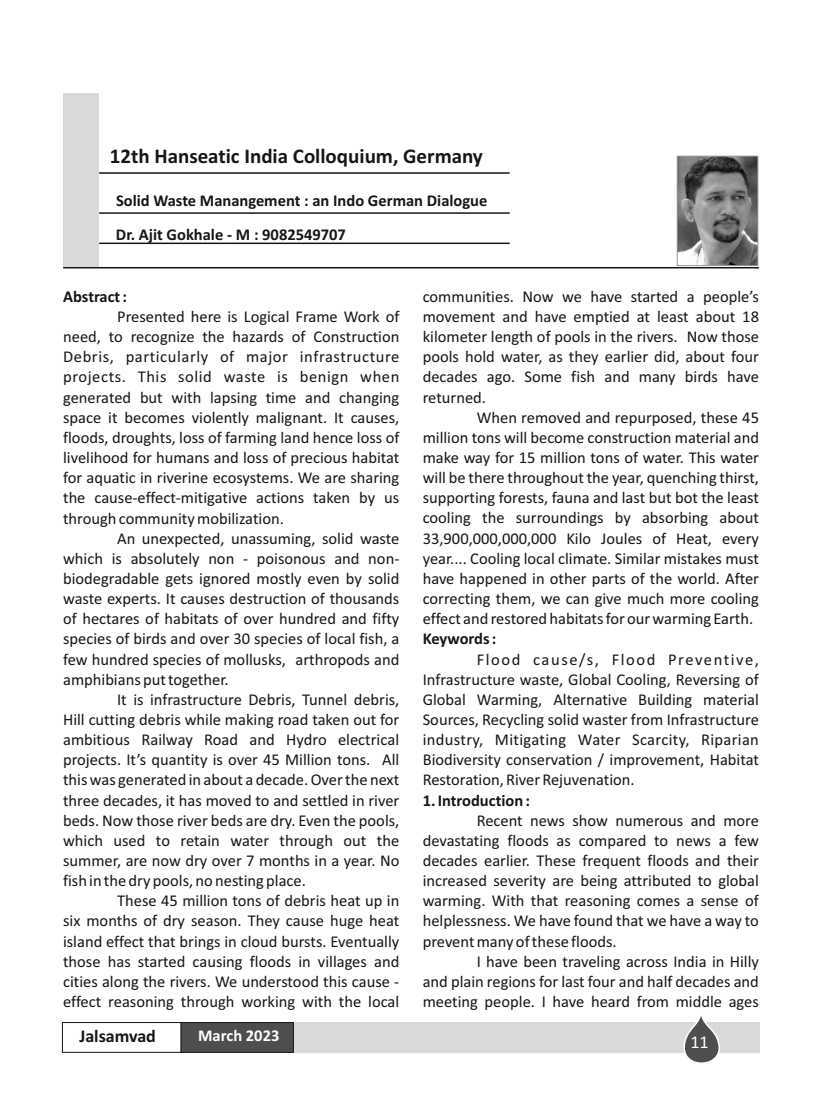
<style>
.page{position:relative;width:834px;height:1102px;background:#fff}
.page>*{position:absolute;margin:0;border:0;box-sizing:border-box;transform-origin:0 0}
.t1{font:700 21px "Calibri";color:#151616}
.t2{font:700 18px "Calibri";color:#151616}
.t3{font:18px "Calibri";color:#fff}
.t4{font:16.5px/20.1px "Calibri";color:#151616;text-align:justify}
.t5{font:700 16.5px/33.6px "Calibri";color:#151616}
.t6{font:700 16.5px "Calibri";color:#fff}
</style>
<div class="page">
<div style="left:62px;top:1022px;width:119px;height:30px;background:#fff;border:1px solid #151616"></div>
<div style="left:181px;top:1022px;width:579px;height:31px;background:#d9d9da"></div>
<svg style="left:683px;top:1016px;width:37px;height:47px"></svg>
<div style="left:181px;top:1022px;width:113px;height:30px;background:#4e4e4d;border:1px solid #151616"></div>
<hr style="left:63px;top:267px;width:696px;height:1px;background:#151616">
<div style="left:63px;top:93px;width:36px;height:173px;background:#d9d9da"></div>
<hr style="left:99px;top:172px;width:410px;height:2px;background:#151616">
<hr style="left:99px;top:242px;width:411px;height:2px;background:#151616">
<hr style="left:99px;top:212px;width:411px;height:2px;background:#151616">
<img style="left:679px;top:158px;width:77px;height:106px">
<div style="left:677px;top:156px;width:81px;height:110px;border:1px solid #989899"></div>
<p class="t1" style="left:110px;top:147px;width:374px">12th Hanseatic India Colloquium, Germany</p>
<p class="t5" style="left:116px;top:185px;width:373px">Solid Waste Manangement : an Indo German Dialogue<br>Dr. Ajit Gokhale - M : 9082549707</p>
<p class="t5" style="left:63px;top:281px;width:65px">Abstract :</p>
<p class="t4" style="left:63px;top:308px;width:338px;text-indent:54px">Presented here is Logical Frame Work of need, to recognize the hazards of Construction Debris, particularly of major infrastructure projects. This solid waste is benign when generated but with lapsing time and changing space it becomes violently malignant. It causes, floods, droughts, loss of farming land hence loss of livelihood for humans and loss of precious habitat for aquatic in riverine ecosystems. We are sharing the cause-effect-mitigative actions taken by us through community mobilization.</p>
<p class="t4" style="left:63px;top:529px;width:338px;text-indent:54px">An unexpected, unassuming, solid waste which is absolutely non - poisonous and non&shy;biodegradable gets ignored mostly even by solid waste experts. It causes destruction of thousands of hectares of habitats of over hundred and fifty species of birds and over 30 species of local fish, a few hundred species of mollusks, arthropods and amphibians put together.</p>
<p class="t4" style="left:63px;top:690px;width:338px;text-indent:54px">It is infrastructure Debris, Tunnel debris, Hill cutting debris while making road taken out for ambitious Railway Road and Hydro electrical projects. It’s quantity is over 45 Million tons. All this was generated in about a decade. Over the next three decades, it has moved to and settled in river beds. Now those river beds are dry. Even the pools, which used to retain water through out the summer, are now dry over 7 months in a year. No fish in the dry pools, no nesting place.</p>
<p class="t4" style="left:63px;top:892px;width:338px;text-indent:54px">These 45 million tons of debris heat up in six months of dry season. They cause huge heat island effect that brings in cloud bursts. Eventually those has started causing floods in villages and cities along the rivers. We understood this cause - effect reasoning through working with the local</p>
<p class="t2" style="left:79px;top:1028px;width:78px">Jalsamvad</p>
<p class="t6" style="left:198px;top:1029px;width:83px">March 2023</p>
<p class="t4" style="left:423px;top:288px;width:338px">communities. Now we have started a people’s movement and have emptied at least about 18 kilometer length of pools in the rivers. Now those pools hold water, as they earlier did, about four decades ago. Some fish and many birds have returned.</p>
<p class="t4" style="left:423px;top:408px;width:338px;text-indent:54px">When removed and repurposed, these 45 million tons will become construction material and make way for 15 million tons of water. This water will be there throughout the year, quenching thirst, supporting forests, fauna and last but bot the least cooling the surroundings by absorbing about 33,900,000,000,000 Kilo Joules of Heat, every year.... Cooling local climate. Similar mistakes must have happened in other parts of the world. After correcting them, we can give much more cooling effect and restored habitats for our warming Earth.</p>
<p class="t5" style="left:423px;top:623px;width:75px">Keywords :</p>
<p class="t4" style="left:423px;top:650px;width:338px;text-indent:54px">Flood cause/s, Flood Preventive, Infrastructure waste, Global Cooling, Reversing of Global Warming, Alternative Building material Sources, Recycling solid waster from Infrastructure industry, Mitigating Water Scarcity, Riparian Biodiversity conservation / improvement, Habitat Restoration, River Rejuvenation.</p>
<p class="t5" style="left:423px;top:784px;width:109px">1. Introduction :</p>
<p class="t4" style="left:423px;top:811px;width:338px;text-indent:54px">Recent news show numerous and more devastating floods as compared to news a few decades earlier. These frequent floods and their increased severity are being attributed to global warming. With that reasoning comes a sense of helplessness. We have found that we have a way to prevent many of these floods.</p>
<p class="t4" style="left:423px;top:952px;width:338px;text-indent:54px">I have been traveling across India in Hilly and plain regions for last four and half decades and meeting people. I have heard from middle ages</p>
<p class="t3" style="left:690px;top:1034px;width:20px">11</p>
</div>
